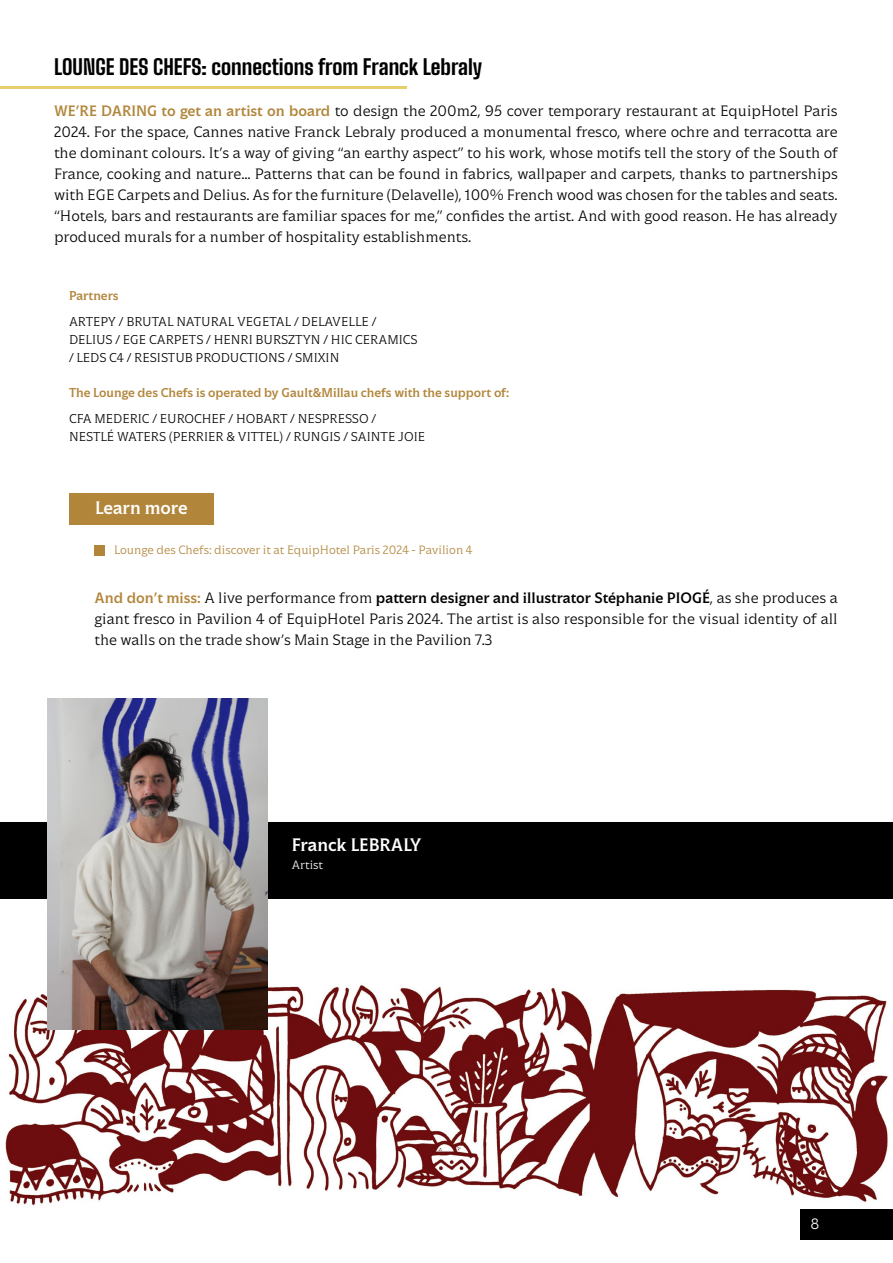
<style>
.page{position:relative;width:893px;height:1263px;background:#fff}
.page>*{position:absolute;margin:0;border:0;box-sizing:border-box;transform-origin:0 0}
.t1{font:800 21px "Big Shoulders Text";color:#000}
.t2{font:500 18px "Roman Grotesque";color:#fff}
.t3{font:300 15px/21px "Roman Grotesque";color:#000;text-align:justify}
.t4{font:300 15px "Roman Grotesque";color:#fff}
.t5{font:300 12.75px/18px "Roman Grotesque";color:#000}
.t6{font:500 12.75px "Roman Grotesque";color:#b1853a}
.t7{font:300 12px "Roman Grotesque";color:#b1853a}
.t8{font:300 12px "Roman Grotesque";color:#fff}
.s1{font-weight:500;color:#b1853a}
.s2{font-weight:500}
</style>
<div class="page">
<div style="left:0;top:821px;width:893px;height:77px;background:#000"></div>
<hr style="left:0;top:86px;width:407px;height:2px;background:#e8ce6b">
<div style="left:69px;top:493px;width:145px;height:31px;background:#b1853a"></div>
<div style="left:94px;top:545px;width:11px;height:11px;background:#b1853a"></div>
<img style="left:5px;top:962px;width:888px;height:278px">
<img style="left:48px;top:699px;width:220px;height:330px">
<hr style="left:892px;top:635px;width:1px;height:77px;background:#000">
<div style="left:800px;top:1209px;width:93px;height:30px;background:#000"></div>
<h1 class="t1" style="left:54px;top:49px;width:430px">LOUNGE DES CHEFS: connections from Franck Lebraly</h1>
<p class="t3" style="left:54px;top:101px;width:785px"><span class="s1">WE’RE DARING to get an artist on board</span> to design the 200m2, 95 cover temporary restaurant at EquipHotel Paris 2024. For the space, Cannes native Franck Lebraly produced a monumental fresco, where ochre and terracotta are the dominant colours. It’s a way of giving “an earthy aspect” to his work, whose motifs tell the story of the South of France, cooking and nature... Patterns that can be found in fabrics, wallpaper and carpets, thanks to partnerships with EGE Carpets and Delius. As for the furniture (Delavelle), 100% French wood was chosen for the tables and seats. “Hotels, bars and restaurants are familiar spaces for me,” confides the artist. And with good reason. He has already produced murals for a number of hospitality establishments.</p>
<p class="t6" style="left:69px;top:288px;width:51px">Partners</p>
<p class="t5" style="left:69px;top:313px;width:350px">ARTEPY / BRUTAL NATURAL VEGETAL / DELAVELLE /<br>DELIUS / EGE CARPETS / HENRI BURSZTYN / HIC CERAMICS / LEDS C4 / RESISTUB PRODUCTIONS / SMIXIN</p>
<p class="t6" style="left:69px;top:385px;width:442px">The Lounge des Chefs is operated by Gault&amp;Millau chefs with the support of:</p>
<p class="t5" style="left:69px;top:410px;width:358px">CFA MEDERIC / EUROCHEF / HOBART / NESPRESSO /<br>NESTLÉ WATERS (PERRIER &amp; VITTEL) / RUNGIS / SAINTE JOIE</p>
<p class="t2" style="left:95px;top:497px;width:94px">Learn more</p>
<p class="t7" style="left:114px;top:543px;width:360px">Lounge des Chefs: discover it at EquipHotel Paris 2024 - Pavilion 4</p>
<p class="t3" style="left:94px;top:587px;width:745px"><span class="s1">And don’t miss:</span> A live performance from <span class="s2">pattern designer and illustrator Stéphanie PIOGÉ</span>, as she produces a giant fresco in Pavilion 4 of EquipHotel Paris 2024. The artist is also responsible for the visual identity of all the walls on the trade show’s Main Stage in the Pavilion 7.3</p>
<p class="t2" style="left:292px;top:834px;width:131px">Franck LEBRALY</p>
<p class="t8" style="left:292px;top:858px;width:33px">Artist</p>
<p class="t4" style="left:810px;top:1215px;width:10px">8</p>
</div>
